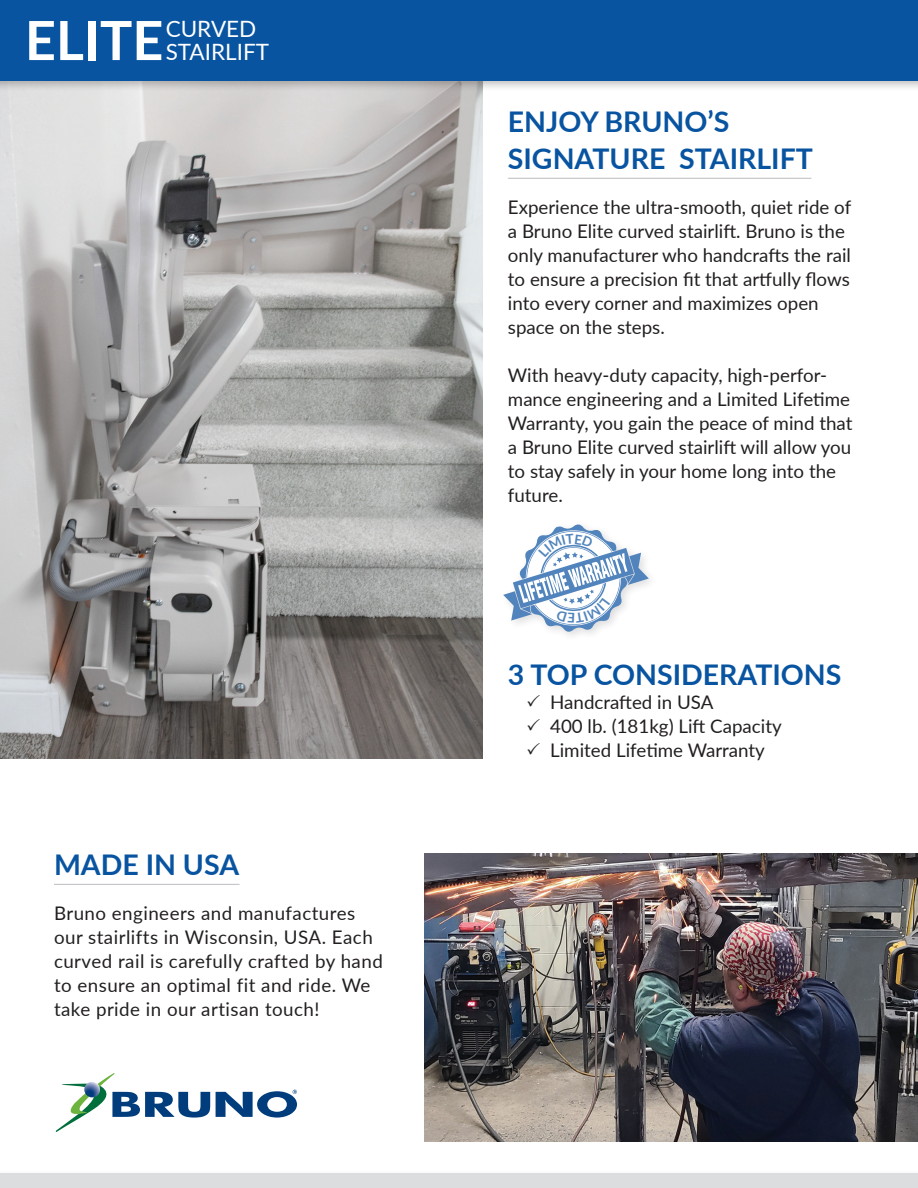
<style>
.page{position:relative;width:918px;height:1188px;background:#fff}
.page>*{position:absolute;margin:0;border:0;box-sizing:border-box;transform-origin:0 0}
.t1{font:700 54px "Lato";color:#fff}
.t2{font:700 28.5px/37.5px "Lato";color:#0854a1}
.t3{font:22.5px/22.5px "Lato";color:#fff}
.t4{font:18.75px/24px "Lato";color:#231f20}
.t5{font:18.75px/24px "Lato";letter-spacing:.025em;color:#231f20}
</style>
<div class="page">
<img style="left:0;top:92px;width:483px;height:667px">
<div style="left:0;top:0;width:918px;height:92px;background:#231f20;opacity:.27"></div>
<div style="left:0;top:0;width:918px;height:81px;background:#0854a1"></div>
<img style="left:424px;top:854px;width:494px;height:288px">
<hr style="left:508px;top:178px;width:303px;height:1px;background:#bcbdc0">
<div style="left:0;top:1169px;width:918px;height:19px;background:#231f20;opacity:.27"></div>
<div style="left:0;top:1174px;width:918px;height:14px;background:#dcdddf"></div>
<hr style="left:54px;top:884px;width:185px;height:1px;background:#bcbdc0">
<svg style="left:55px;top:1073px;width:242px;height:59px"></svg>
<svg style="left:503px;top:524px;width:146px;height:109px"></svg>
<h1 class="t1" style="left:25px;top:1px;width:140px">ELITE</h1>
<p class="t3" style="left:166px;top:17px;width:105px">CURVED<br>STAIRLIFT</p>
<h2 class="t2" style="left:54px;top:844px;width:187px">MADE IN USA</h2>
<p class="t5" style="left:54px;top:900px;width:330px">Bruno engineers and manufactures our stairlifts in Wisconsin, USA. Each curved rail is carefully crafted by hand to ensure an optimal fit and ride. We take pride in our artisan touch!</p>
<h2 class="t2" style="left:508px;top:101px;width:307px">ENJOY BRUNO’S<br>SIGNATURE STAIRLIFT</h2>
<p class="t4" style="left:508px;top:195px;width:345px">Experience the ultra-smooth, quiet ride of a Bruno Elite curved stairlift. Bruno is the only manufacturer who handcrafts the rail to ensure a precision fit that artfully flows into every corner and maximizes open space on the steps.</p>
<p class="t4" style="left:508px;top:363px;width:346px">With heavy-duty capacity, high-perfor&shy;mance engineering and a Limited Lifetime Warranty, you gain the peace of mind that a Bruno Elite curved stairlift will allow you to stay safely in your home long into the future.</p>
<h2 class="t2" style="left:508px;top:655px;width:335px">3 TOP CONSIDERATIONS</h2>
<p class="t4" style="left:550px;top:690px;width:233px">Handcrafted in USA<br>400 lb. (181kg) Lift Capacity<br>Limited Lifetime Warranty</p>
</div>
